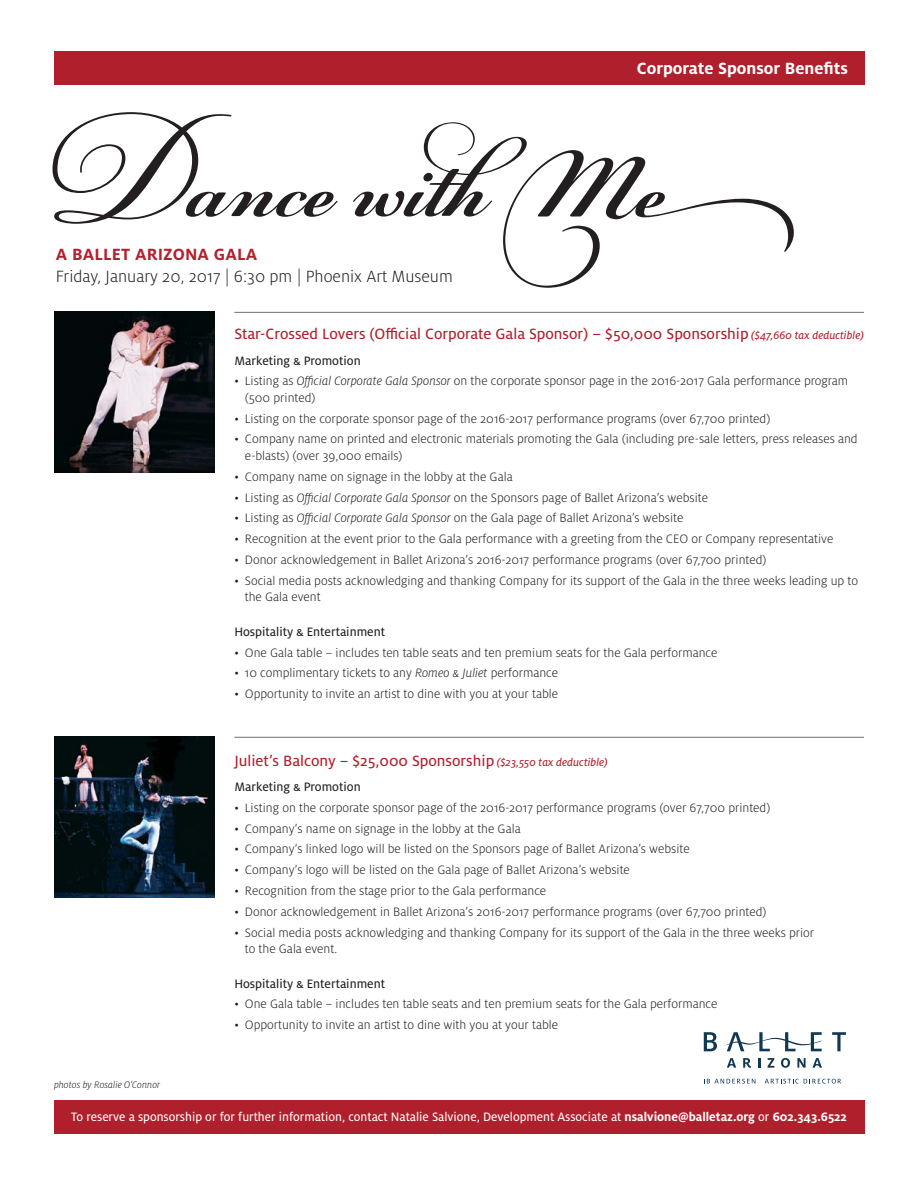
<style>
.page{position:relative;width:918px;height:1188px;background:#fff}
.page>*{position:absolute;margin:0;border:0;box-sizing:border-box;transform-origin:0 0}
.t1{font:300 18px "Milo OT";color:#231f20}
.t2{font:700 18px "Milo OT";color:#fff}
.t3{font:700 18px "Milo OT";letter-spacing:.01em;color:#b5202d}
.t4{font:16.5px "Milo OT Text";color:#b01f2c}
.t5{font:300 13.5px/16.5px "Milo OT";color:#231f20}
.t6{font:13.5px "Milo OT Text";color:#fff}
.t7{font:13.5px "Milo OT Text";color:#231f20}
.t8{font:italic 300 10.5px "Milo OT";color:#231f20}
.s1{font-family:"Milo OT Text Ita";font-size:12px}
.s2{font-style:italic}
.s3{font-family:"Milo OT";font-weight:700}
</style>
<div class="page">
<div style="left:54px;top:51px;width:810px;height:33px;background:#b01f2c"></div>
<div style="left:54px;top:1100px;width:810px;height:33px;background:#b01f2c"></div>
<img style="left:54px;top:311px;width:161px;height:161px">
<img style="left:54px;top:737px;width:161px;height:161px">
<hr style="left:234px;top:737px;width:630px;height:1px;background:#6d6e70">
<hr style="left:234px;top:312px;width:630px;height:1px;background:#6d6e70">
<svg style="left:704px;top:1032px;width:13px;height:19px"></svg>
<svg style="left:725px;top:1032px;width:97px;height:19px"></svg>
<svg style="left:832px;top:1032px;width:14px;height:19px"></svg>
<svg style="left:727px;top:1058px;width:9px;height:10px"></svg>
<svg style="left:813px;top:1058px;width:9px;height:10px"></svg>
<svg style="left:743px;top:1058px;width:8px;height:10px"></svg>
<svg style="left:758px;top:1058px;width:2px;height:10px"></svg>
<svg style="left:768px;top:1058px;width:6px;height:10px"></svg>
<svg style="left:781px;top:1058px;width:9px;height:10px"></svg>
<svg style="left:797px;top:1058px;width:9px;height:10px"></svg>
<svg style="left:704px;top:1079px;width:51px;height:5px"></svg>
<svg style="left:765px;top:1079px;width:76px;height:5px"></svg>
<svg style="left:52px;top:112px;width:286px;height:112px"></svg>
<svg style="left:353px;top:122px;width:441px;height:166px"></svg>
<h1 class="t3" style="left:56px;top:243px;width:203px">A BALLET ARIZONA GALA</h1>
<h1 class="t1" style="left:56px;top:269px;width:399px">Friday, January 20, 2017 | 6:30 pm | Phoenix Art Museum</h1>
<h1 class="t2" style="left:637px;top:57px;width:213px">Corporate Sponsor Benefits</h1>
<p class="t4" style="left:234px;top:328px;width:631px">Star-Crossed Lovers (Official Corporate Gala Sponsor) – $50,000 Sponsorship <span class="s1">($47,660 tax deductible)</span></p>
<p class="t7" style="left:234px;top:355px;width:128px">Marketing &amp; Promotion</p>
<p class="t5" style="left:245px;top:374px;width:605px;text-indent:-11px">• Listing as <span class="s2">Official Corporate Gala Sponsor</span> on the corporate sponsor page in the 2016-2017 Gala performance program (500 printed)</p>
<p class="t5" style="left:234px;top:411px;width:538px">• Listing on the corporate sponsor page of the 2016-2017 performance programs (over 67,700 printed)</p>
<p class="t5" style="left:245px;top:432px;width:614px;text-indent:-11px">• Company name on printed and electronic materials promoting the Gala (including pre-sale letters, press releases and e-blasts) (over 39,000 emails)</p>
<p class="t5" style="left:234px;top:469px;width:280px">• Company name on signage in the lobby at the Gala</p>
<p class="t5" style="left:234px;top:490px;width:475px">• Listing as <span class="s2">Official Corporate Gala Sponsor</span> on the Sponsors page of Ballet Arizona’s website</p>
<p class="t5" style="left:234px;top:511px;width:450px">• Listing as <span class="s2">Official Corporate Gala Sponsor</span> on the Gala page of Ballet Arizona’s website</p>
<p class="t5" style="left:234px;top:531px;width:601px">• Recognition at the event prior to the Gala performance with a greeting from the CEO or Company representative</p>
<p class="t5" style="left:234px;top:552px;width:534px">• Donor acknowledgement in Ballet Arizona’s 2016-2017 performance programs (over 67,700 printed)</p>
<p class="t5" style="left:245px;top:573px;width:615px;text-indent:-11px">• Social media posts acknowledging and thanking Company for its support of the Gala in the three weeks leading up to the Gala event</p>
<p class="t7" style="left:234px;top:626px;width:152px">Hospitality &amp; Entertainment</p>
<p class="t5" style="left:234px;top:645px;width:485px">• One Gala table – includes ten table seats and ten premium seats for the Gala performance</p>
<p class="t5" style="left:234px;top:666px;width:325px">• 10 complimentary tickets to any <span class="s2">Romeo &amp; Juliet</span> performance</p>
<p class="t5" style="left:234px;top:686px;width:325px">• Opportunity to invite an artist to dine with you at your table</p>
<p class="t4" style="left:234px;top:754px;width:375px">Juliet’s Balcony – $25,000 Sponsorship <span class="s1">($23,550 tax deductible)</span></p>
<p class="t7" style="left:234px;top:781px;width:128px">Marketing &amp; Promotion</p>
<p class="t5" style="left:234px;top:800px;width:538px">• Listing on the corporate sponsor page of the 2016-2017 performance programs (over 67,700 printed)</p>
<p class="t5" style="left:234px;top:821px;width:288px">• Company’s name on signage in the lobby at the Gala</p>
<p class="t5" style="left:234px;top:842px;width:457px">• Company’s linked logo will be listed on the Sponsors page of Ballet Arizona’s website</p>
<p class="t5" style="left:234px;top:862px;width:397px">• Company’s logo will be listed on the Gala page of Ballet Arizona’s website</p>
<p class="t5" style="left:234px;top:883px;width:313px">• Recognition from the stage prior to the Gala performance</p>
<p class="t5" style="left:234px;top:904px;width:534px">• Donor acknowledgement in Ballet Arizona’s 2016-2017 performance programs (over 67,700 printed)</p>
<p class="t5" style="left:245px;top:925px;width:571px;text-indent:-11px">• Social media posts acknowledging and thanking Company for its support of the Gala in the three weeks prior to the Gala event.</p>
<p class="t7" style="left:234px;top:978px;width:152px">Hospitality &amp; Entertainment</p>
<p class="t5" style="left:234px;top:997px;width:485px">• One Gala table – includes ten table seats and ten premium seats for the Gala performance</p>
<p class="t5" style="left:234px;top:1017px;width:325px">• Opportunity to invite an artist to dine with you at your table</p>
<p class="t8" style="left:54px;top:1078px;width:108px">photos by Rosalie O’Connor</p>
<p class="t6" style="left:71px;top:1111px;width:777px">To reserve a sponsorship or for further information, contact Natalie Salvione, Development Associate at <span class="s3">nsalvione@balletaz.org</span> or <span class="s3">602.343.6522</span></p>
</div>
